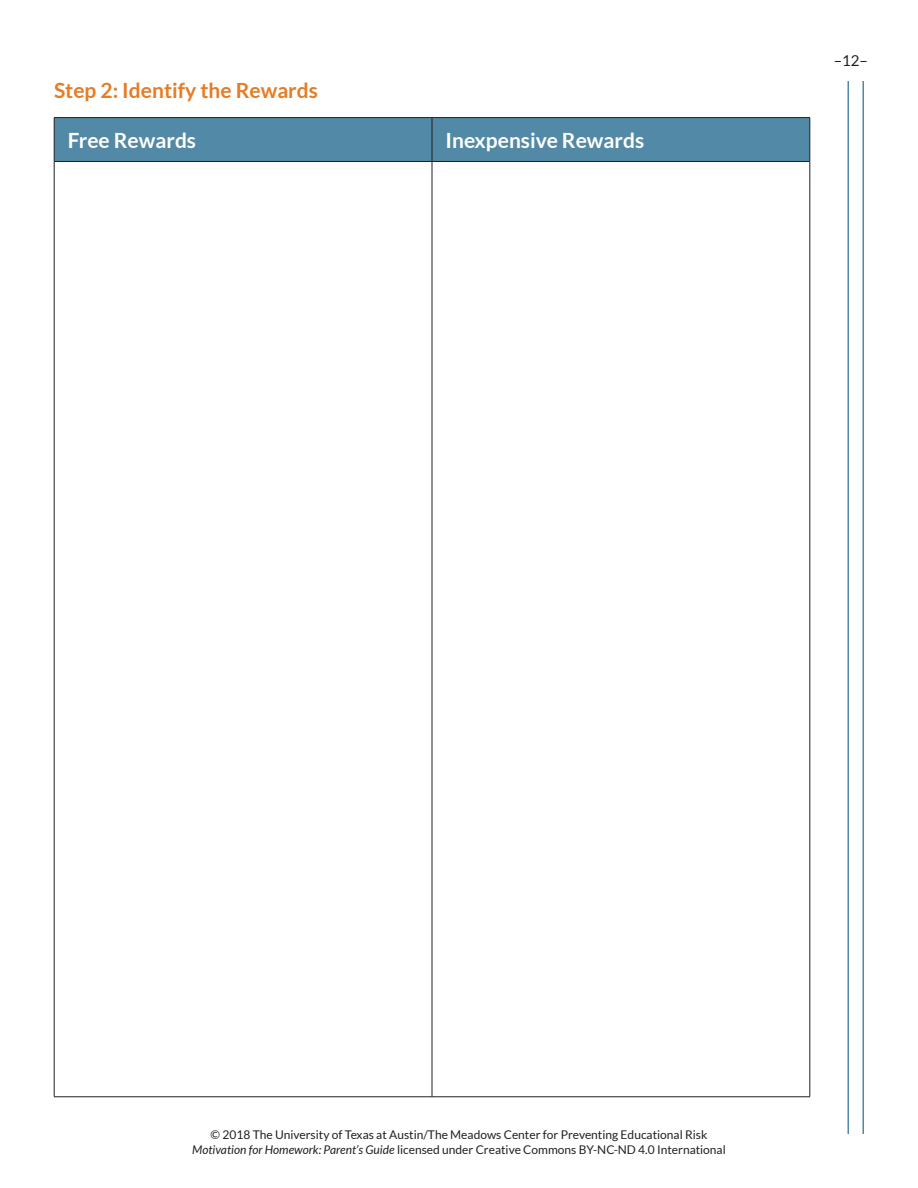
<style>
.page{position:relative;width:918px;height:1188px;background:#fff}
.page>*{position:absolute;margin:0;border:0;box-sizing:border-box;transform-origin:0 0}
.t1{font:700 21px "Lato";color:#fff}
.t2{font:700 21px "Lato";color:#e67c25}
.t3{font:15px "Lato";color:#231f20}
.t4{font:12px/15px "Lato";color:#231f20;text-align:center}
.s1{font-style:italic}
</style>
<div class="page">
<hr style="left:848px;top:81px;width:1px;height:1053px;background:#5189a6">
<hr style="left:863px;top:81px;width:1px;height:1053px;background:#5189a6">
<div style="left:55px;top:118px;width:755px;height:43px;background:#5189a6"></div>
<hr style="left:54px;top:117px;width:378px;height:1px;background:#231f20">
<hr style="left:54px;top:118px;width:1px;height:43px;background:#231f20">
<hr style="left:432px;top:117px;width:378px;height:1px;background:#231f20">
<hr style="left:432px;top:118px;width:1px;height:43px;background:#231f20">
<hr style="left:810px;top:118px;width:1px;height:43px;background:#231f20">
<hr style="left:54px;top:161px;width:378px;height:1px;background:#231f20">
<hr style="left:54px;top:162px;width:1px;height:935px;background:#231f20">
<hr style="left:432px;top:161px;width:378px;height:1px;background:#231f20">
<hr style="left:432px;top:162px;width:1px;height:935px;background:#231f20">
<hr style="left:810px;top:162px;width:1px;height:935px;background:#231f20">
<hr style="left:54px;top:1097px;width:378px;height:1px;background:#231f20">
<hr style="left:432px;top:1097px;width:378px;height:1px;background:#231f20">
<h1 class="t2" style="left:54px;top:82px;width:266px">Step 2: Identify the Rewards</h1>
<h1 class="t1" style="left:68px;top:132px;width:130px">Free Rewards</h1>
<h1 class="t1" style="left:446px;top:132px;width:200px">Inexpensive Rewards</h1>
<p class="t3" style="left:834px;top:54px;width:36px">–12–</p>
<p class="t4" style="left:192px;top:1128px;width:535px">© 2018 The University of Texas at Austin/The Meadows Center for Preventing Educational Risk<br><span class="s1">Motivation for Homework: Parent’s Guide</span> licensed under Creative Commons BY-NC-ND 4.0 International</p>
</div>
